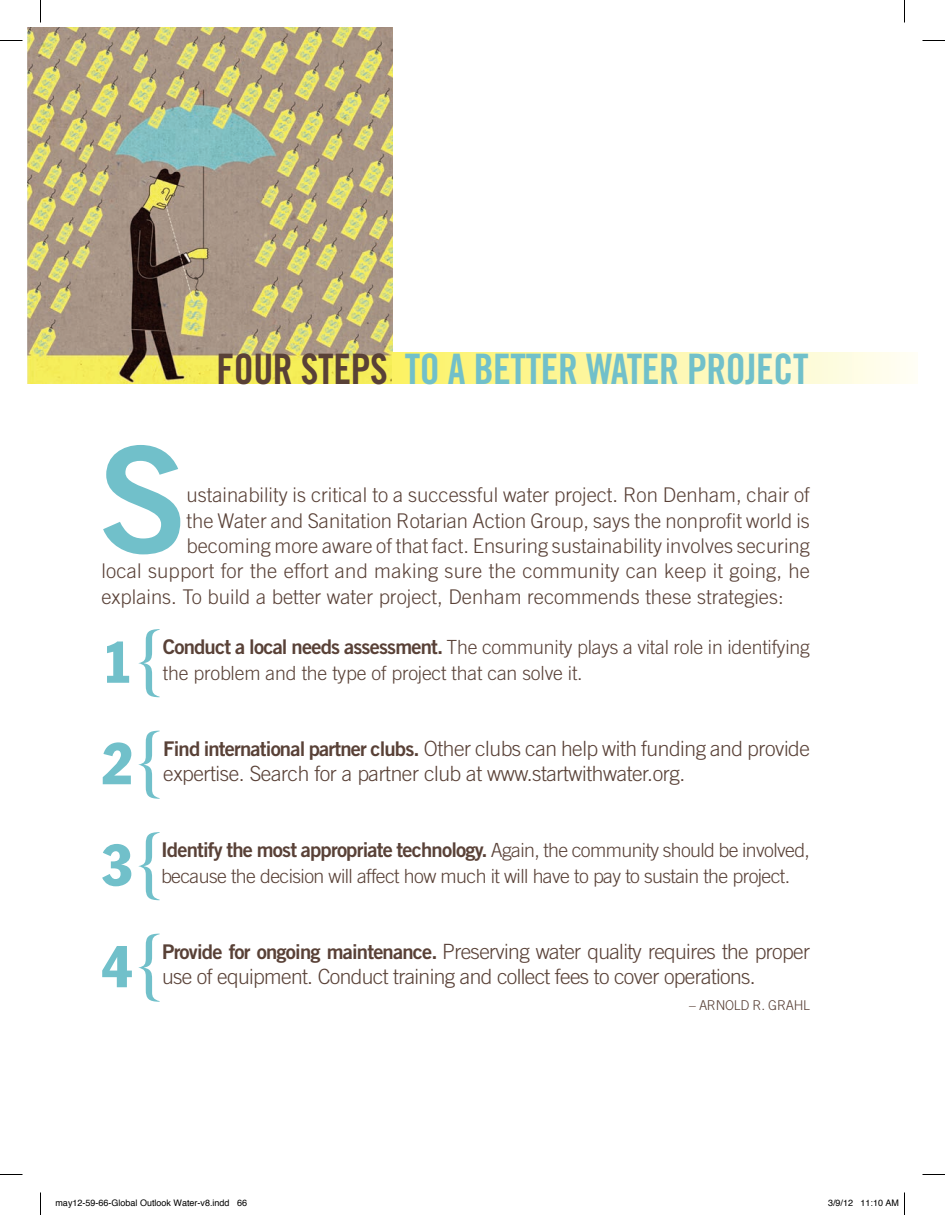
<style>
.page{position:relative;width:945px;height:1215px;background:#fff}
.page>*{position:absolute;margin:0;border:0;box-sizing:border-box;transform-origin:0 0}
.t1{font:147.6px "Trade Gothic LT Std Bd 2";color:#71c0ca}
.t2{font:condensed 57.9px "Franklin Gothic Std";color:#71c0ca}
.t3{font:42px "Trade Gothic LT Std Bd Cn 20";letter-spacing:-.01em;color:#71c0ca;scale:.95 1}
.t4{font:300 21px/25.3px "Trade Gothic LT Std";letter-spacing:-.03em;color:#594137}
.t5{font:300 20.25px "Trade Gothic LT Std";color:#594137}
.t6{font:20.25px "Trade Gothic LT Std Bd 2";letter-spacing:-.04em;color:#594137}
.t7{font:300 19.5px/25.3px "Trade Gothic LT Std";letter-spacing:-.01em;color:#594137}
.t8{font:300 19.5px "Trade Gothic LT Std";letter-spacing:-.03em;color:#594137}
.t9{font:300 13.5px "Trade Gothic LT Std";letter-spacing:-.02em;color:#594137}
.t10{font:9px "Helvetica";color:#000}
.s1{color:#594137}
.s2{font-family:"Caslon 540 LT Std";font-stretch:normal;font-size:80.1px}
.s3{font-family:"Trade Gothic LT Std Bd 2";font-weight:400;font-size:20.25px}
.s4{font-family:"Trade Gothic LT Std";font-weight:300;font-size:19.5px}
</style>
<div class="page">
<img style="left:27px;top:27px;width:366px;height:357px">
<div style="left:393px;top:353px;width:525px;height:31px;background:linear-gradient(to right,#fcf266,#fffef6)"></div>
<svg style="left:0;top:40px;width:22px;height:1px"></svg>
<svg style="left:922px;top:40px;width:23px;height:1px"></svg>
<svg style="left:0;top:1174px;width:22px;height:1px"></svg>
<svg style="left:922px;top:1174px;width:23px;height:1px"></svg>
<svg style="left:40px;top:0;width:1px;height:22px"></svg>
<svg style="left:40px;top:1192px;width:1px;height:23px"></svg>
<svg style="left:904px;top:0;width:1px;height:22px"></svg>
<svg style="left:904px;top:1192px;width:1px;height:23px"></svg>
<h3 class="t3" style="left:217px;top:344px;width:625px"><span class="s1">FOUR STEPS</span> TO A BETTER WATER PROJECT</h3>
<h1 class="t1" style="left:98px;top:409px;width:92px">S</h1>
<p class="t5" style="left:187px;top:483px;width:625px">ustainability is critical to a successful water project. Ron Denham, chair of</p>
<p class="t5" style="left:187px;top:508px;width:625px">the Water and Sanitation Rotarian Action Group, says the nonprofit world is</p>
<p class="t5" style="left:187px;top:534px;width:625px">becoming more aware of that fact. Ensuring sustainability involves securing</p>
<p class="t5" style="left:102px;top:559px;width:710px">local support for the effort and making sure the community can keep it going, he</p>
<p class="t5" style="left:102px;top:584px;width:684px">explains. To build a better water project, Denham recommends these strategies:</p>
<h2 class="t2" style="left:102px;top:627px;width:63px">1<span class="s2">{</span></h2>
<p class="t7" style="left:163px;top:635px;width:649px"><span class="s3">Conduct a local needs assessment.</span> The community plays a vital role in identifying the problem and the type of project that can solve it.</p>
<h2 class="t2" style="left:102px;top:728px;width:63px">2<span class="s2">{</span></h2>
<p class="t4" style="left:163px;top:736px;width:648px"><span class="s3">Find international partner clubs.</span> Other clubs can help with funding and provide expertise. Search for a partner club at www.startwithwater.org.</p>
<h2 class="t2" style="left:102px;top:830px;width:63px">3<span class="s2">{</span></h2>
<p class="t6" style="left:161px;top:838px;width:650px">Identify the most appropriate technology. <span class="s4">Again, the community should be involved,</span></p>
<p class="t8" style="left:161px;top:864px;width:631px">because the decision will affect how much it will have to pay to sustain the project.</p>
<h2 class="t2" style="left:102px;top:931px;width:63px">4<span class="s2">{</span></h2>
<p class="t4" style="left:162px;top:939px;width:649px"><span class="s3">Provide for ongoing maintenance.</span> Preserving water quality requires the proper use of equipment. Conduct training and collect fees to cover operations.</p>
<p class="t9" style="left:689px;top:997px;width:122px">– ARNOLD R. GRAHL</p>
<p class="t10" style="left:56px;top:1196px;width:193px">may12-59-66-Global Outlook Water-v8.indd 66</p>
<p class="t10" style="left:828px;top:1196px;width:73px">3/9/12 11:10 AM</p>
</div>
